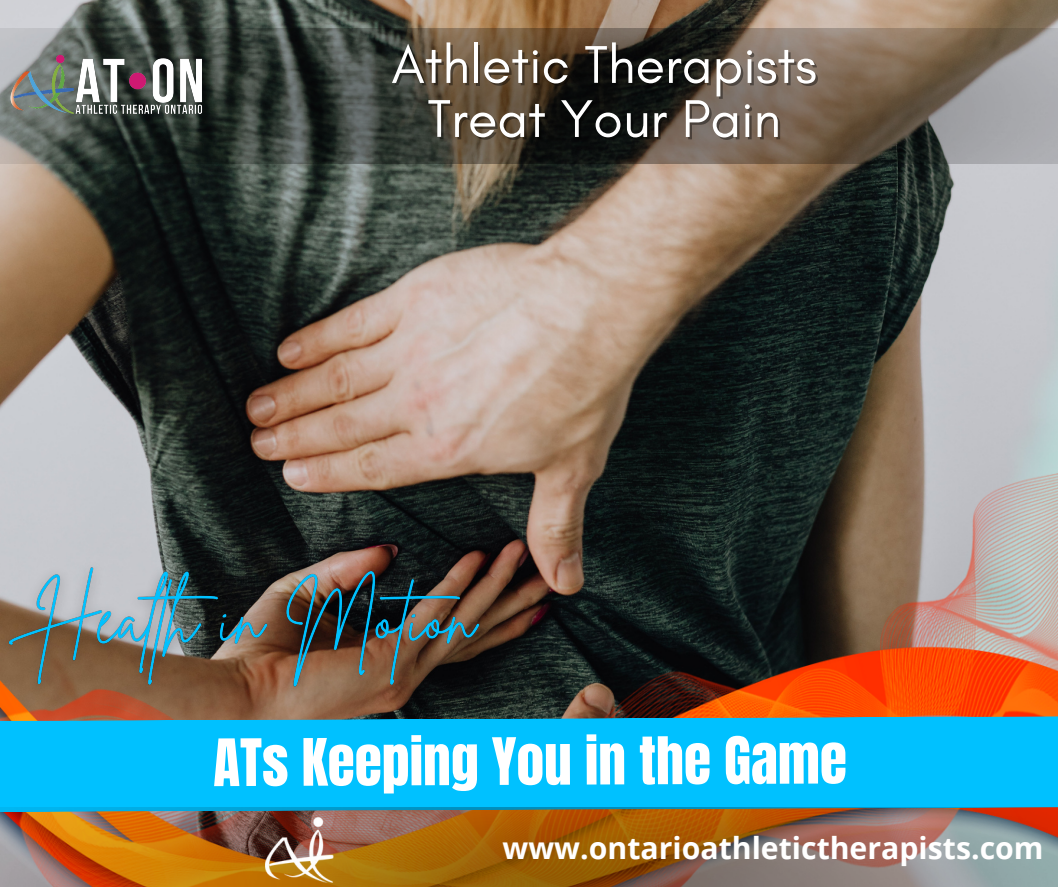
<style>
.page{position:relative;width:1058px;height:887px;background:#fff}
.page>*{position:absolute;margin:0;border:0;box-sizing:border-box;transform-origin:0 0}
.t1{font:55.5px "Anton";letter-spacing:-.005em;color:#fff}
.t2{font:54px/54px "Glacial Indifference";color:#fff;text-align:center}
.t3{font:700 30.3px "Open Sans";color:#fff}
</style>
<div class="page">
<img style="left:0;top:0;width:1058px;height:391px">
<img style="left:0;top:28px;width:1058px;height:135px">
<img style="left:0;top:391px;width:1058px;height:495px">
<div style="left:0;top:715px;width:1058px;height:97px;background:#00c1ff"></div>
<img style="left:0;top:807px;width:1057px;height:79px">
<img style="left:0;top:550px;width:498px;height:158px">
<img style="left:9px;top:42px;width:195px;height:97px">
<img style="left:265px;top:813px;width:70px;height:73px">
<h2 class="t2" style="left:391px;top:37px;width:427px">Athletic Therapists<br>Treat Your Pain</h2>
<h1 class="t1" style="left:213px;top:721px;width:635px">ATs Keeping You in the Game</h1>
<p class="t3" style="left:502px;top:826px;width:542px">www.ontarioathletictherapists.com</p>
</div>
